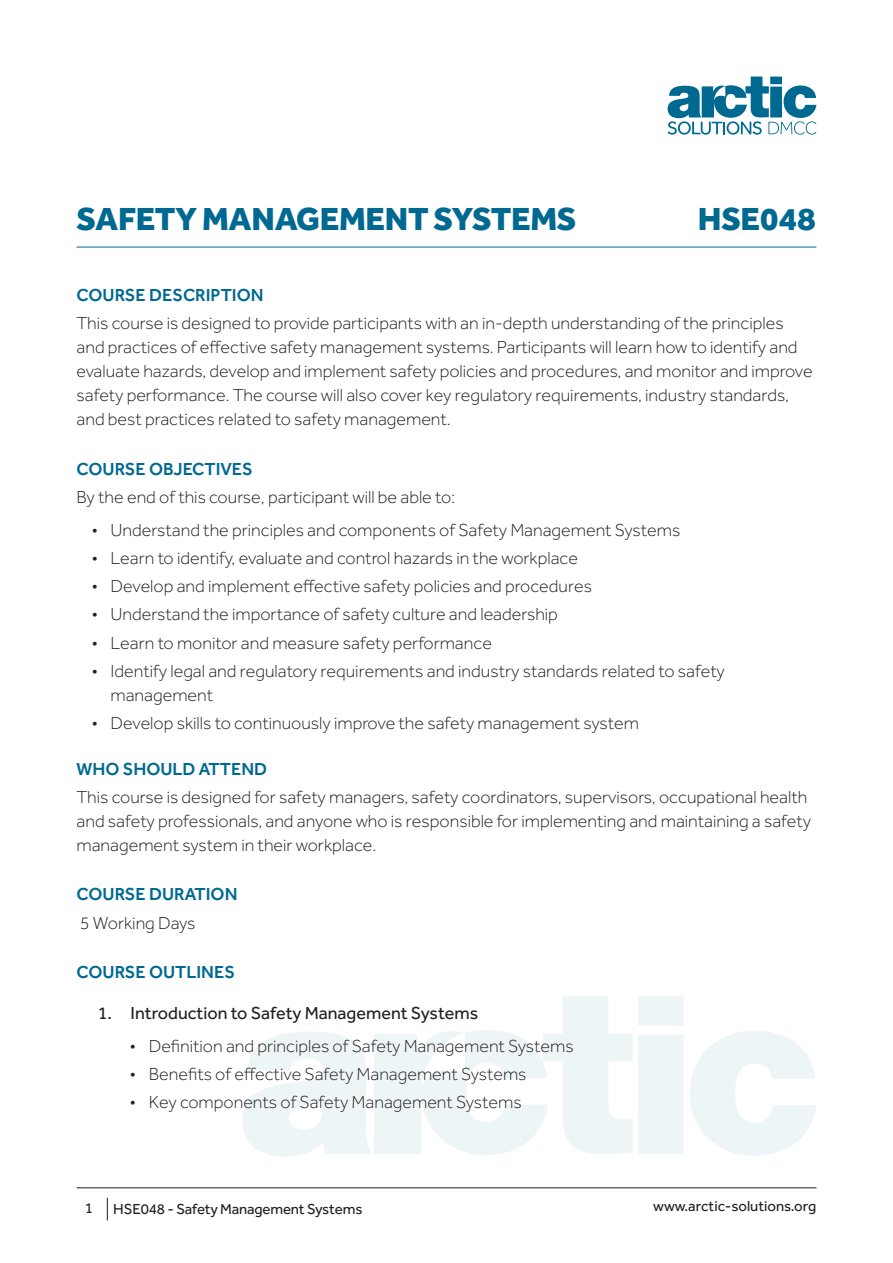
<style>
.page{position:relative;width:893px;height:1263px;background:#fff}
.page>*{position:absolute;margin:0;border:0;box-sizing:border-box;transform-origin:0 0}
.Title_-_Course_Outli{font:800 33px "Effra";letter-spacing:-.01em;color:#006991}
.Code_-_Course_Outlin{font:800 33px "Effra";letter-spacing:-.01em;color:#006991}
.Normal_-_Course_Outl{font:300 18px/24px "Effra";color:#231f20}
.Heading_-_Course_Out{font:500 18px "Effra";color:#006991}
.t1{font:18px "Effra";color:#231f20}
.t2{font:15px "Effra";letter-spacing:-.01em;color:#231f20}
</style>
<div class="page">
<hr style="left:77px;top:1187px;width:739px;height:1px;background:#231f20">
<svg style="left:107px;top:1198px;width:1px;height:22px"></svg>
<svg style="left:668px;top:77px;width:148px;height:58px"></svg>
<svg style="left:690px;top:1031px;width:126px;height:125px"></svg>
<svg style="left:243px;top:996px;width:440px;height:161px"></svg>
<hr style="left:77px;top:247px;width:739px;height:1px;background:#006991">
<p class="Title_-_Course_Outli" style="left:77px;top:198px;width:501px">SAFETY MANAGEMENT SYSTEMS</p>
<p class="Code_-_Course_Outlin" style="left:698px;top:198px;width:120px">HSE048</p>
<p class="Heading_-_Course_Out" style="left:77px;top:284px;width:189px">COURSE DESCRIPTION</p>
<p class="Normal_-_Course_Outl" style="left:77px;top:311px;width:738px">This course is designed to provide participants with an in-depth understanding of the principles and practices of effective safety management systems. Participants will learn how to identify and evaluate hazards, develop and implement safety policies and procedures, and monitor and improve safety performance. The course will also cover key regulatory requirements, industry standards, and best practices related to safety management.</p>
<p class="Heading_-_Course_Out" style="left:77px;top:458px;width:178px">COURSE OBJECTIVES</p>
<p class="Normal_-_Course_Outl" style="left:77px;top:485px;width:380px">By the end of this course, participant will be able to:</p>
<p class="Normal_-_Course_Outl" style="left:92px;top:518px;width:590px">• Understand the principles and components of Safety Management Systems</p>
<p class="Normal_-_Course_Outl" style="left:92px;top:546px;width:488px">• Learn to identify, evaluate and control hazards in the workplace</p>
<p class="Normal_-_Course_Outl" style="left:92px;top:574px;width:502px">• Develop and implement effective safety policies and procedures</p>
<p class="Normal_-_Course_Outl" style="left:92px;top:602px;width:468px">• Understand the importance of safety culture and leadership</p>
<p class="Normal_-_Course_Outl" style="left:92px;top:631px;width:402px">• Learn to monitor and measure safety performance</p>
<p class="Normal_-_Course_Outl" style="left:111px;top:659px;width:616px;text-indent:-19px">• Identify legal and regulatory requirements and industry standards related to safety management</p>
<p class="Normal_-_Course_Outl" style="left:92px;top:711px;width:549px">• Develop skills to continuously improve the safety management system</p>
<p class="Heading_-_Course_Out" style="left:77px;top:758px;width:192px">WHO SHOULD ATTEND</p>
<p class="Normal_-_Course_Outl" style="left:77px;top:785px;width:736px">This course is designed for safety managers, safety coordinators, supervisors, occupational health and safety professionals, and anyone who is responsible for implementing and maintaining a safety management system in their workplace.</p>
<p class="Heading_-_Course_Out" style="left:77px;top:883px;width:162px">COURSE DURATION</p>
<p class="Normal_-_Course_Outl" style="left:80px;top:910px;width:117px">5 Working Days</p>
<p class="Heading_-_Course_Out" style="left:77px;top:961px;width:160px">COURSE OUTLINES</p>
<p class="t1" style="left:98px;top:1002px;width:382px">1. Introduction to Safety Management Systems</p>
<p class="Normal_-_Course_Outl" style="left:130px;top:1033px;width:445px">• Definition and principles of Safety Management Systems</p>
<p class="Normal_-_Course_Outl" style="left:130px;top:1062px;width:398px">• Benefits of effective Safety Management Systems</p>
<p class="Normal_-_Course_Outl" style="left:130px;top:1090px;width:393px">• Key components of Safety Management Systems</p>
<p class="t2" style="left:85px;top:1199px;width:10px">1</p>
<p class="t2" style="left:113px;top:1200px;width:251px">HSE048 - Safety Management Systems</p>
<p class="t2" style="left:653px;top:1198px;width:165px">www.arctic-solutions.org</p>
</div>
